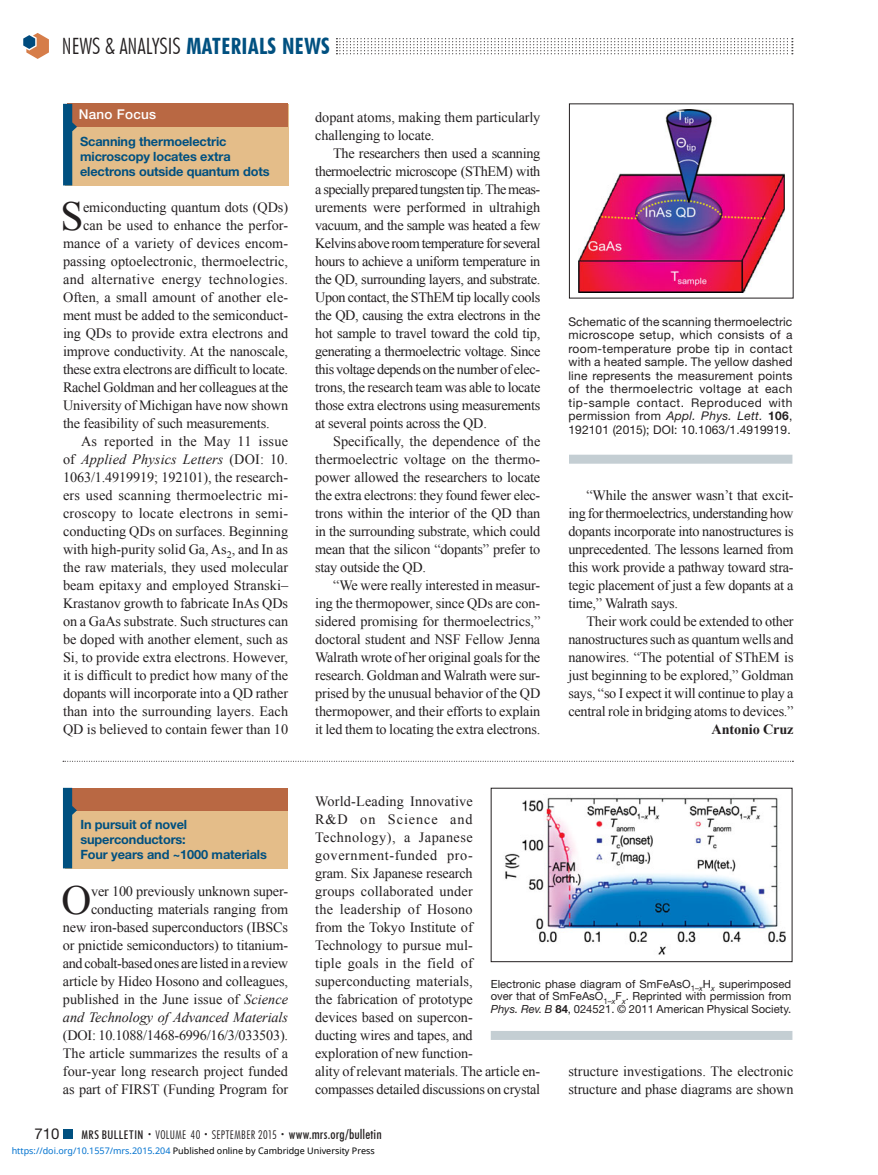
<style>
.page{position:relative;width:878px;height:1175px;background:#fff}
.page>*{position:absolute;margin:0;border:0;box-sizing:border-box;transform-origin:0 0}
.t1{font:41.4px "Times New Roman";color:#231f20}
.t2{font:300 condensed 22.5px "Futura BT";color:#231f20}
.t3{font:15px "Helvetica Neue LT Std";color:#231f20}
.t4{font:14.25px/18px "Times New Roman";letter-spacing:-.005em;color:#231f20;text-align:justify}
.t5{font:14.25px "Times New Roman";letter-spacing:.015em;color:#231f20}
.t6{font:14.25px "Times New Roman";letter-spacing:.02em;color:#231f20}
.t7{font:italic 14.25px "Times New Roman";letter-spacing:.01em;color:#231f20}
.t8{font:700 14.25px "Times New Roman";letter-spacing:-.01em;color:#231f20}
.t9{font:500 13.5px "Helvetica Neue LT Std";letter-spacing:.02em;color:#fff}
.t10{font:700 12.75px/15px "Helvetica Neue LT Std";letter-spacing:-.01em;color:#005080}
.t11{font:12px/13.5px "Helvetica Neue LT Std";letter-spacing:.01em;color:#231f20;text-align:justify}
.t12{font:300 condensed 12px "Futura BT";letter-spacing:.03em;color:#231f20}
.t13{font:11.25px/12.8px "Helvetica Neue LT Std";color:#231f20;text-align:justify}
.t14{font:9px "Noto Sans";color:#000}
.s1{font-weight:700;color:#005080}
.s2{font-style:normal}
.s3{font-style:italic}
.s4{font-weight:700}
.s5{font-weight:500}
.s6{font-size:7.5px}
.s7{font-weight:500;font-size:13.5px}
.s8{color:#0172cf}
</style>
<div class="page">
<svg style="left:336px;top:38px;width:456px;height:16px"></svg>
<svg style="left:23px;top:33px;width:26px;height:26px"></svg>
<div style="left:64px;top:1130px;width:9px;height:8px;background:#005080"></div>
<div style="left:65px;top:104px;width:223px;height:81px;background:#e4bd89"></div>
<div style="left:68px;top:103px;width:220px;height:24px;background:#b96843"></div>
<svg style="left:63px;top:104px;width:14px;height:81px"></svg>
<div style="left:569px;top:454px;width:223px;height:10px;background:#c4ced3"></div>
<img style="left:578px;top:110px;width:206px;height:183px">
<div style="left:65px;top:788px;width:223px;height:80px;background:#e4bd89"></div>
<div style="left:72px;top:788px;width:215px;height:22px;background:#b96843"></div>
<svg style="left:63px;top:788px;width:14px;height:80px"></svg>
<img style="left:505px;top:797px;width:280px;height:158px">
<div style="left:490px;top:788px;width:302px;height:174px;border:1px solid #231f20"></div>
<div style="left:490px;top:1030px;width:302px;height:10px;background:#c4ced3"></div>
<svg style="left:63px;top:761px;width:730px;height:1px"></svg>
<h2 class="t2" style="left:62px;top:32px;width:269px">NEWS &amp; ANALYSIS <span class="s1">MATERIALS NEWS</span></h2>
<p class="t9" style="left:79px;top:110px;width:79px">Nano Focus</p>
<p class="t10" style="left:80px;top:135px;width:191px">Scanning thermoelectric microscopy locates extra electrons outside quantum dots</p>
<h1 class="t1" style="left:60px;top:193px;width:25px">S</h1>
<p class="t4" style="left:83px;top:198px;width:206px">emiconducting quantum dots (QDs)</p>
<p class="t4" style="left:83px;top:216px;width:206px">can be used to enhance the perfor-</p>
<p class="t4" style="left:63px;top:234px;width:227px">mance of a variety of devices encom-</p>
<p class="t4" style="left:63px;top:252px;width:226px">passing optoelectronic, thermoelectric,</p>
<p class="t6" style="left:63px;top:271px;width:227px">and alternative energy technologies.</p>
<p class="t4" style="left:63px;top:288px;width:227px">Often, a small amount of another ele-</p>
<p class="t4" style="left:63px;top:306px;width:227px">ment must be added to the semiconduct-</p>
<p class="t4" style="left:63px;top:324px;width:227px">ing QDs to provide extra electrons and</p>
<p class="t4" style="left:63px;top:342px;width:227px">improve conductivity. At the nanoscale,</p>
<p class="t4" style="left:63px;top:360px;width:227px">these extra electrons are difficult to locate.</p>
<p class="t4" style="left:63px;top:378px;width:227px">Rachel Goldman and her colleagues at the</p>
<p class="t4" style="left:63px;top:396px;width:227px">University of Michigan have now shown</p>
<p class="t4" style="left:63px;top:414px;width:208px">the feasibility of such measurements.</p>
<p class="t6" style="left:81px;top:433px;width:209px">As reported in the May 11 issue</p>
<p class="t7" style="left:63px;top:451px;width:226px"><span class="s2">of</span> Applied Physics Letters <span class="s2">(DOI: 10.</span></p>
<p class="t4" style="left:63px;top:468px;width:227px">1063/1.4919919; 192101), the research-</p>
<p class="t5" style="left:63px;top:487px;width:227px">ers used scanning thermoelectric mi-</p>
<p class="t5" style="left:63px;top:505px;width:227px">croscopy to locate electrons in semi-</p>
<p class="t4" style="left:63px;top:522px;width:227px">conducting QDs on surfaces. Beginning</p>
<p class="t4" style="left:63px;top:540px;width:226px">with high-purity solid Ga, As<sub>2</sub>, and In as</p>
<p class="t4" style="left:63px;top:558px;width:227px">the raw materials, they used molecular</p>
<p class="t4" style="left:63px;top:576px;width:227px">beam epitaxy and employed Stranski–</p>
<p class="t4" style="left:63px;top:594px;width:226px">Krastanov growth to fabricate InAs QDs</p>
<p class="t4" style="left:63px;top:612px;width:227px">on a GaAs substrate. Such structures can</p>
<p class="t4" style="left:63px;top:630px;width:227px">be doped with another element, such as</p>
<p class="t4" style="left:63px;top:648px;width:227px">Si, to provide extra electrons. However,</p>
<p class="t4" style="left:63px;top:666px;width:227px">it is difficult to predict how many of the</p>
<p class="t4" style="left:63px;top:684px;width:227px">dopants will incorporate into a QD rather</p>
<p class="t4" style="left:63px;top:702px;width:226px">than into the surrounding layers. Each</p>
<p class="t4" style="left:63px;top:720px;width:227px">QD is believed to contain fewer than 10</p>
<p class="t4" style="left:315px;top:108px;width:227px">dopant atoms, making them particularly challenging to locate.</p>
<p class="t4" style="left:315px;top:144px;width:227px;text-indent:18px">The researchers then used a scanning thermoelectric microscope (SThEM) with a specially prepared tungsten tip. The meas&shy;urements were performed in ultrahigh vacuum, and the sample was heated a few Kelvins above room temperature for several hours to achieve a uniform temperature in the QD, surrounding layers, and substrate.<br>Upon contact, the SThEM tip locally cools the QD, causing the extra electrons in the hot sample to travel toward the cold tip, generating a thermoelectric voltage. Since this voltage depends on the number of elec&shy;trons, the research team was able to locate those extra electrons using measurements at several points across the QD.</p>
<p class="t4" style="left:315px;top:432px;width:227px;text-indent:18px">Specifically, the dependence of the thermoelectric voltage on the thermo&shy;power allowed the researchers to locate the extra electrons: they found fewer elec&shy;trons within the interior of the QD than in the surrounding substrate, which could mean that the silicon “dopants” prefer to stay outside the QD.</p>
<p class="t4" style="left:315px;top:576px;width:227px;text-indent:18px">“We were really interested in measur&shy;ing the thermopower, since QDs are con&shy;sidered promising for thermoelectrics,” doctoral student and NSF Fellow Jenna Walrath wrote of her original goals for the research. Goldman and Walrath were sur&shy;prised by the unusual behavior of the QD thermopower, and their efforts to explain it led them to locating the extra electrons.</p>
<p class="t11" style="left:568px;top:316px;width:225px">Schematic of the scanning thermoelectric microscope setup, which consists of a room-temperature probe tip in contact with a heated sample. The yellow dashed line represents the measurement points of the thermoelectric voltage at each tip-sample contact. Reproduced with permission from <span class="s3">Appl. Phys. Lett.</span> <span class="s4">106</span>, 192101 (2015); DOI: 10.1063/1.4919919.</p>
<p class="t4" style="left:568px;top:486px;width:227px;text-indent:18px">“While the answer wasn’t that excit&shy;ing for thermoelectrics, understanding how dopants incorporate into nanostructures is unprecedented. The lessons learned from this work provide a pathway toward stra&shy;tegic placement of just a few dopants at a time,” Walrath says.</p>
<p class="t4" style="left:568px;top:612px;width:227px;text-indent:18px">Their work could be extended to other nanostructures such as quantum wells and nanowires. “The potential of SThEM is just beginning to be explored,” Goldman says, “so I expect it will continue to play a central role in bridging atoms to devices.”</p>
<p class="t8" style="left:711px;top:721px;width:83px">Antonio Cruz</p>
<p class="t10" style="left:80px;top:818px;width:188px">In pursuit of novel superconductors:<br>Four years and ~1000 materials</p>
<h1 class="t1" style="left:61px;top:877px;width:31px">O</h1>
<p class="t4" style="left:63px;top:882px;width:227px;text-align:right">ver 100 previously unknown super&shy;conducting materials ranging from<br>new iron-based superconductors (IBSCs or pnictide semiconductors) to titanium&shy;and cobalt-based ones are listed in a review article by Hideo Hosono and colleagues, published in the June issue of <span class="s3">Science and Technology of Advanced Materials</span></p>
<p class="t4" style="left:63px;top:1026px;width:227px">(DOI: 10.1088/1468-6996/16/3/033503).<br>The article summarizes the results of a four-year long research project funded as part of FIRST (Funding Program for</p>
<p class="t4" style="left:315px;top:792px;width:227px;text-align:left">World-Leading Innovative<br>R&amp;D on Science and<br>Technology), a Japanese government-funded pro-<br>gram. Six Japanese research<br>groups collaborated under<br>the leadership of Hosono<br>from the Tokyo Institute of<br>Technology to pursue mul-<br>tiple goals in the field of superconducting materials,<br>the fabrication of prototype<br>devices based on supercon-<br>ducting wires and tapes, and<br>exploration of new function-<br>ality of relevant materials. The article en&shy;compasses detailed discussions on crystal</p>
<p class="t13" style="left:490px;top:978px;width:302px">Electronic phase diagram of SmFeAsO<sub>1–</sub><sub>x</sub>H<sub>x</sub> superimposed over that of SmFeAsO<sub>1–</sub><sub>x</sub>F<sub>x</sub>. Reprinted with permission from <span class="s3">Phys. Rev. B</span> <span class="s4">84</span>, 024521. © 2011 American Physical Society.</p>
<p class="t4" style="left:568px;top:1062px;width:227px">structure investigations. The electronic structure and phase diagrams are shown</p>
<p class="t3" style="left:34px;top:1128px;width:27px">710</p>
<p class="t12" style="left:81px;top:1127px;width:302px"><span class="s5">MRS BULLETIN</span> <span class="s6">•</span> VOLUME 40 <span class="s6">•</span> SEPTEMBER 2015 <span class="s6">•</span> <span class="s7">www.mrs.org/bulletin</span></p>
<p class="t14" style="left:12px;top:1143px;width:364px"><span class="s8">https://doi.org/10.1557/mrs.2015.204</span> Published online by Cambridge University Press</p>
</div>
